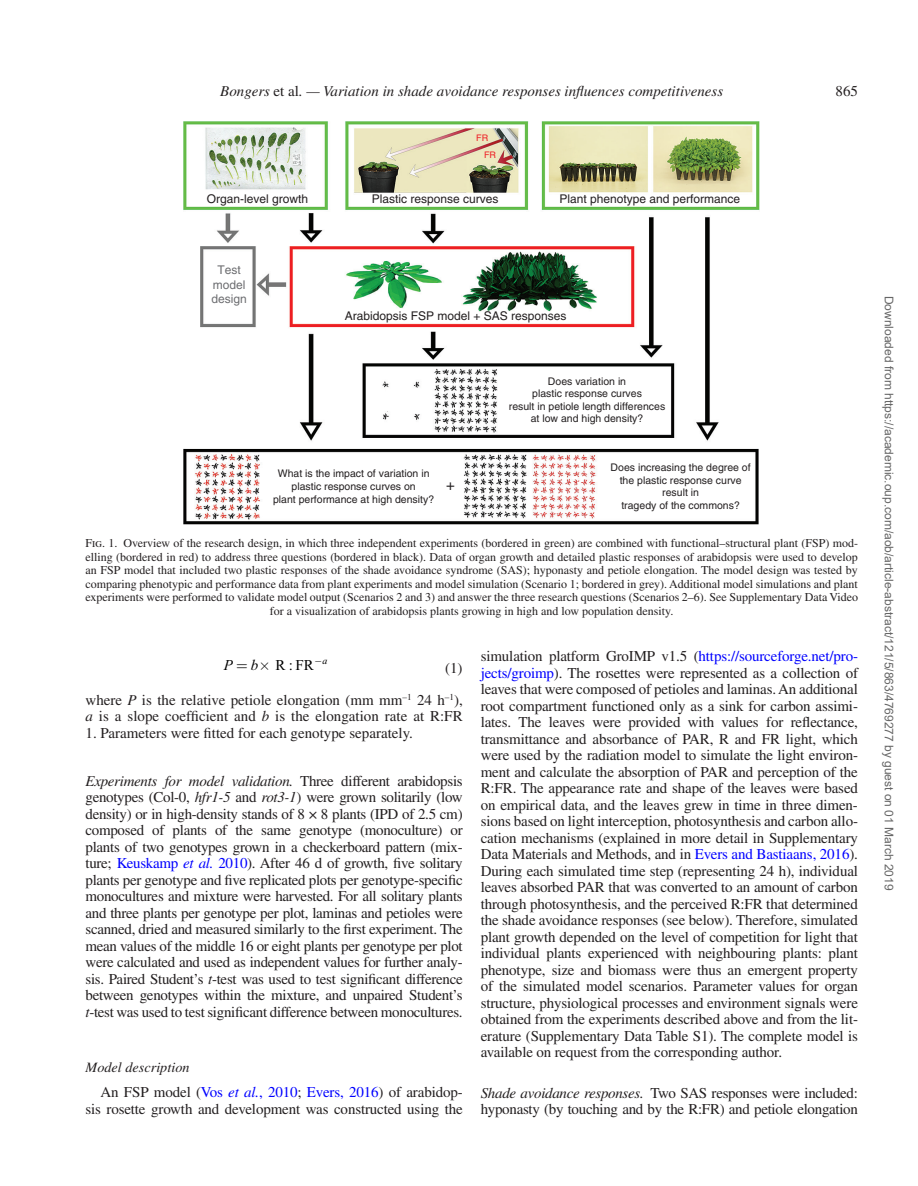
<style>
.page{position:relative;width:918px;height:1186px;background:#fff}
.page>*{position:absolute;margin:0;border:0;box-sizing:border-box;transform-origin:0 0}
.t1{font:15px/16.5px "Times LT Std";letter-spacing:-.01em;color:#231f20;text-align:right}
.t2{font:italic 15px "Times LT Std";color:#231f20}
.t3{font:15px "Times New Roman";color:#000}
.t4{font:italic 15px "Times New Roman";color:#000}
.t5{font:15px "Helvetica";color:#231f20}
.t6{font:italic 14.25px "Times LT Std";color:#231f20}
.t7{font:12px/13.5px "Times LT Std";color:#231f20;text-align:center}
.t8{font:12px "Helvetica";color:#231f20}
.t9{font:12px "Arial";color:#666}
.t10{font:12px/14.4px "Helvetica";color:#6c6d70;text-align:center}
.t11{font:10.5px/12.6px "Helvetica";color:#231f20;text-align:center}
.t12{font:italic 9.9px "Times New Roman";color:#000}
.t13{font:9px/17.7px "Helvetica";color:#ee1d23}
.s1{font-style:normal}
.s2{font-style:italic}
.s3{color:#00f}
.s4{font-style:italic;color:#00f}
</style>
<div class="page">
<img style="left:184px;top:121px;width:576px;height:403px">
<p class="t2" style="left:220px;top:83px;width:505px">Bongers <span class="s1">et al</span>. — Variation in shade avoidance responses influences competitiveness</p>
<p class="t1" style="left:836px;top:83px;width:24px">865</p>
<p class="t13" style="left:484px;top:129px;width:13px;text-indent:-8px">FR<br>FR</p>
<p class="t8" style="left:207px;top:192px;width:103px">Organ-level growth</p>
<p class="t8" style="left:372px;top:192px;width:128px">Plastic response curves</p>
<p class="t8" style="left:560px;top:192px;width:182px">Plant phenotype and performance</p>
<p class="t10" style="left:211px;top:263px;width:37px">Test model design</p>
<p class="t8" style="left:345px;top:309px;width:223px">Arabidopsis FSP model + SAS responses</p>
<p class="t11" style="left:509px;top:375px;width:158px">Does variation in<br>plastic response curves<br>result in petiole length differences at low and high density?</p>
<p class="t11" style="left:273px;top:467px;width:163px">What is the impact of variation in plastic response curves on<br>plant performance at high density?</p>
<p class="t11" style="left:611px;top:461px;width:142px">Does increasing the degree of the plastic response curve result in<br>tragedy of the commons?</p>
<p class="t5" style="left:446px;top:476px;width:10px">+</p>
<p class="t7" style="left:86px;top:536px;width:774px">Fig. 1. Overview of the research design, in which three independent experiments (bordered in green) are combined with functional–structural plant (FSP) mod&shy;elling (bordered in red) to address three questions (bordered in black). Data of organ growth and detailed plastic responses of arabidopsis were used to develop an FSP model that included two plastic responses of the shade avoidance syndrome (SAS); hyponasty and petiole elongation. The model design was tested by comparing phenotypic and performance data from plant experiments and model simulation (Scenario 1; bordered in grey). Additional model simulations and plant experiments were performed to validate model output (Scenarios 2 and 3) and answer the three research questions (Scenarios 2–6). See Supplementary Data Video for a visualization of arabidopsis plants growing in high and low population density.</p>
<p class="t4" style="left:224px;top:657px;width:36px">P b</p>
<p class="t12" style="left:322px;top:655px;width:6px">a</p>
<p class="t3" style="left:275px;top:657px;width:40px">RF:R</p>
<p class="t1" style="left:86px;top:652px;width:379px;line-height:31.5px">(1)<br>where <span class="s2">P</span> is the relative petiole elongation (mm mm<sup>–1</sup> 24 h<sup>–1</sup>),</p>
<p class="t1" style="left:86px;top:708px;width:379px"><span class="s2">a</span> is a slope coefficient and <span class="s2">b</span> is the elongation rate at R:FR</p>
<p class="t1" style="left:86px;top:724px;width:329px">1. Parameters were fitted for each genotype separately.</p>
<p class="t1" style="left:85px;top:772px;width:379px;text-align:justify"><span class="s2">Experiments for model validation.</span> Three different arabidopsis genotypes (Col-0, <span class="s2">hfr1-5</span> and <span class="s2">rot3-1</span>) were grown solitarily (low density) or in high-density stands of 8 × 8 plants (IPD of 2.5 cm) composed of plants of the same genotype (monoculture) or plants of two genotypes grown in a checkerboard pattern (mix&shy;ture; <span class="s3">Keuskamp</span> <span class="s4">et al.</span> <span class="s3">2010</span>). After 46 d of growth, five solitary plants per genotype and five replicated plots per genotype-specific monocultures and mixture were harvested. For all solitary plants and three plants per genotype per plot, laminas and petioles were scanned, dried and measured similarly to the first experiment. The mean values of the middle 16 or eight plants per genotype per plot were calculated and used as independent values for further analy&shy;sis. Paired Student’s <span class="s2">t</span>-test was used to test significant difference between genotypes within the mixture, and unpaired Student’s <span class="s2">t</span>-test was used to test significant difference between monocultures.</p>
<p class="t6" style="left:86px;top:1059px;width:106px">Model description</p>
<p class="t1" style="left:85px;top:1084px;width:379px">An FSP model (<span class="s3">Vos</span> <span class="s4">et al.</span><span class="s3">, 2010</span>; <span class="s3">Evers, 2016</span>) of arabidop&shy;sis rosette growth and development was constructed using the</p>
<p class="t1" style="left:481px;top:648px;width:379px;text-align:justify">simulation platform GroIMP v1.5 (<span class="s3">https://sourceforge.net/pro&shy;jects/groimp</span>). The rosettes were represented as a collection of leaves that were composed of petioles and laminas. An additional root compartment functioned only as a sink for carbon assimi&shy;lates. The leaves were provided with values for reflectance, transmittance and absorbance of PAR, R and FR light, which were used by the radiation model to simulate the light environ&shy;ment and calculate the absorption of PAR and perception of the R:FR. The appearance rate and shape of the leaves were based on empirical data, and the leaves grew in time in three dimen&shy;sions based on light interception, photosynthesis and carbon allo&shy;cation mechanisms (explained in more detail in Supplementary Data Materials and Methods, and in <span class="s3">Evers and Bastiaans, 2016</span>).<br>During each simulated time step (representing 24 h), individual leaves absorbed PAR that was converted to an amount of carbon through photosynthesis, and the perceived R:FR that determined the shade avoidance responses (see below). Therefore, simulated plant growth depended on the level of competition for light that individual plants experienced with neighbouring plants: plant phenotype, size and biomass were thus an emergent property of the simulated model scenarios. Parameter values for organ structure, physiological processes and environment signals were obtained from the experiments described above and from the lit&shy;erature (Supplementary Data Table S1). The complete model is available on request from the corresponding author.</p>
<p class="t1" style="left:481px;top:1084px;width:379px;text-align:left"><span class="s2">Shade avoidance responses.</span> Two SAS responses were included: hyponasty (by touching and by the R:FR) and petiole elongation</p>
<p class="t9" style="left:893px;top:296px;width:596px;rotate:90deg">Downloaded from https://academic.oup.com/aob/article-abstract/121/5/863/4769277 by guest on 01 March 2019</p>
</div>
